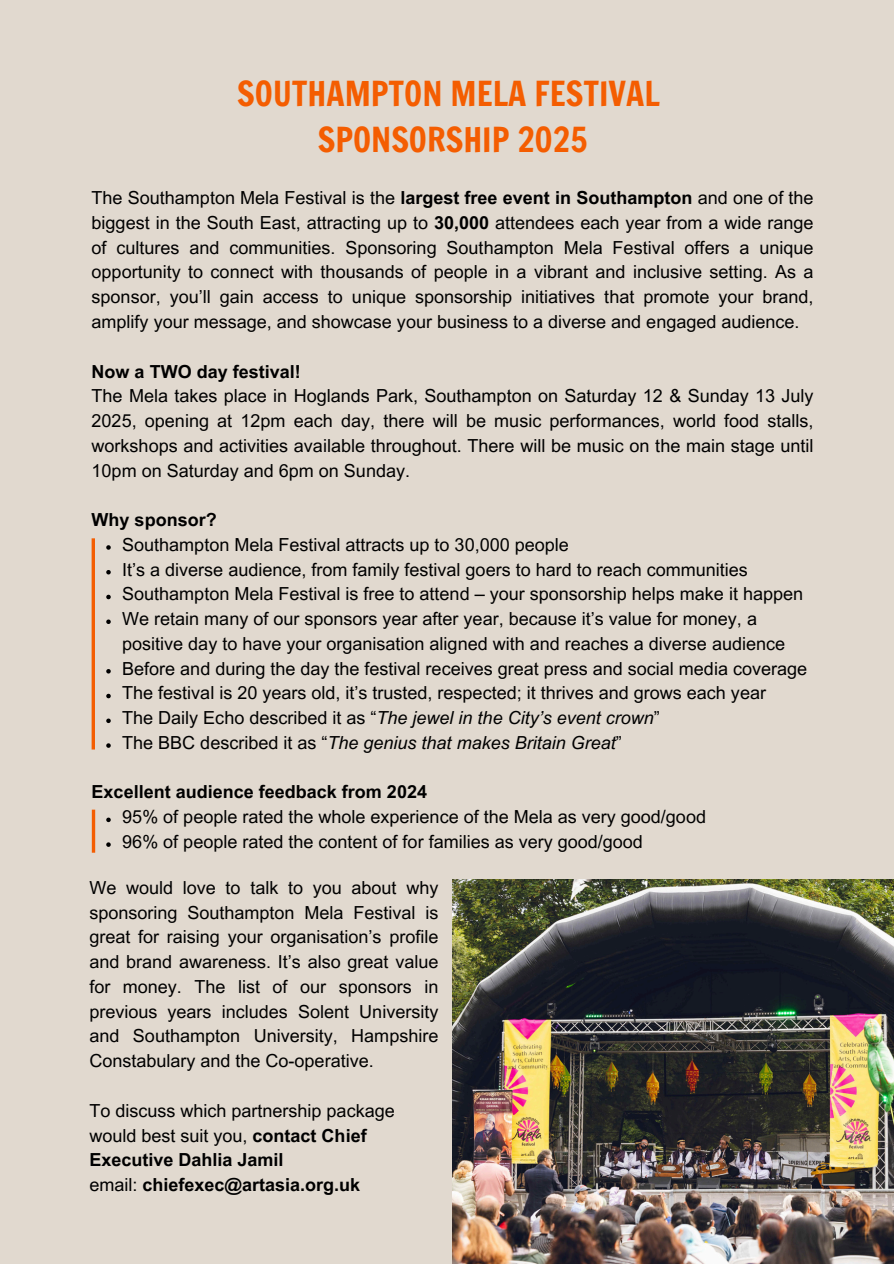
<style>
.page{position:relative;width:894px;height:1264px;background:#fff}
.page>*{position:absolute;margin:0;border:0;box-sizing:border-box;transform-origin:0 0}
.t1{font:33px/46.2px "Francois One";color:#f45d01;text-align:center}
.t2{font:18px/24.8px "Arial MT Pro";color:#000;text-align:justify}
.t3{font:italic 18px "Arial MT Pro";color:#000}
.t4{font:700 18px "Arial MT Pro";color:#000}
.s1{font-weight:700}
.s2{font-style:normal}
.s3{font-weight:400}
</style>
<div class="page">
<div style="left:0;top:0;width:893px;height:1263px;background:#e1d9cf"></div>
<img style="left:452px;top:880px;width:441px;height:383px">
<hr style="left:92px;top:538px;width:3px;height:211px;background:#f45d01">
<svg style="left:106px;top:545px;width:5px;height:4px"></svg>
<svg style="left:106px;top:570px;width:5px;height:4px"></svg>
<svg style="left:106px;top:594px;width:5px;height:5px"></svg>
<svg style="left:106px;top:619px;width:5px;height:5px"></svg>
<svg style="left:106px;top:669px;width:5px;height:4px"></svg>
<svg style="left:106px;top:693px;width:5px;height:5px"></svg>
<svg style="left:106px;top:718px;width:5px;height:5px"></svg>
<svg style="left:106px;top:743px;width:5px;height:4px"></svg>
<svg style="left:106px;top:817px;width:5px;height:5px"></svg>
<svg style="left:106px;top:842px;width:5px;height:4px"></svg>
<hr style="left:92px;top:809px;width:3px;height:43px;background:#f45d01">
<p class="t1" style="left:237px;top:71px;width:424px">SOUTHAMPTON MELA FESTIVAL<br>SPONSORSHIP 2025</p>
<h2 class="t2" style="left:92px;top:188px;width:723px">The Southampton Mela Festival is the <span class="s1">largest free event in Southampton</span> and one of the biggest in the South East, attracting up to <span class="s1">30,000</span> attendees each year from a wide range of cultures and communities. Sponsoring Southampton Mela Festival offers a unique opportunity to connect with thousands of people in a vibrant and inclusive setting. As a sponsor, you’ll gain access to unique sponsorship initiatives that promote your brand, amplify your message, and showcase your business to a diverse and engaged audience.</h2>
<p class="t4" style="left:92px;top:364px;width:211px">Now a TWO day festival!</p>
<p class="t2" style="left:92px;top:386px;width:723px">The Mela takes place in Hoglands Park, Southampton on Saturday 12 &amp; Sunday 13 July 2025, opening at 12pm each day, there will be music performances, world food stalls, workshops and activities available throughout. There will be music on the main stage until 10pm on Saturday and 6pm on Sunday.</p>
<p class="t4" style="left:92px;top:513px;width:127px">Why sponsor?</p>
<p class="t2" style="left:122px;top:534px;width:448px">Southampton Mela Festival attracts up to 30,000 people</p>
<p class="t2" style="left:122px;top:559px;width:627px">It’s a diverse audience, from family festival goers to hard to reach communities</p>
<p class="t2" style="left:122px;top:584px;width:682px">Southampton Mela Festival is free to attend – your sponsorship helps make it happen</p>
<p class="t2" style="left:122px;top:608px;width:664px">We retain many of our sponsors year after year, because it’s value for money, a positive day to have your organisation aligned with and reaches a diverse audience</p>
<p class="t2" style="left:122px;top:658px;width:686px">Before and during the day the festival receives great press and social media coverage</p>
<h2 class="t2" style="left:122px;top:683px;width:645px">The festival is 20 years old, it’s trusted, respected; it thrives and grows each year</h2>
<p class="t3" style="left:122px;top:711px;width:539px"><span class="s2">The Daily Echo described it as “</span>The jewel in the City’s event crown<span class="s2">”</span></p>
<p class="t3" style="left:122px;top:736px;width:501px"><span class="s2">The BBC described it as “</span>The genius that makes Britain Great<span class="s2">”</span></p>
<p class="t4" style="left:92px;top:785px;width:337px">Excellent audience feedback from 2024</p>
<p class="t2" style="left:122px;top:806px;width:585px">95% of people rated the whole experience of the Mela as very good/good</p>
<p class="t2" style="left:122px;top:831px;width:522px">96% of people rated the content of for families as very good/good</p>
<h1 class="t2" style="left:89px;top:877px;width:350px">We would love to talk to you about why sponsoring Southampton Mela Festival is great for raising your organisation’s profile and brand awareness. It’s also great value for money. The list of our sponsors in previous years includes Solent University and Southampton University, Hampshire Constabulary and the Co-operative.</h1>
<p class="t2" style="left:89px;top:1100px;width:307px;text-align:left">To discuss which partnership package would best suit you, <span class="s1">contact Chief<br>Executive Dahlia Jamil</span></p>
<p class="t4" style="left:89px;top:1177px;width:272px"><span class="s3">email:</span> chiefexec@artasia.org.uk</p>
</div>
